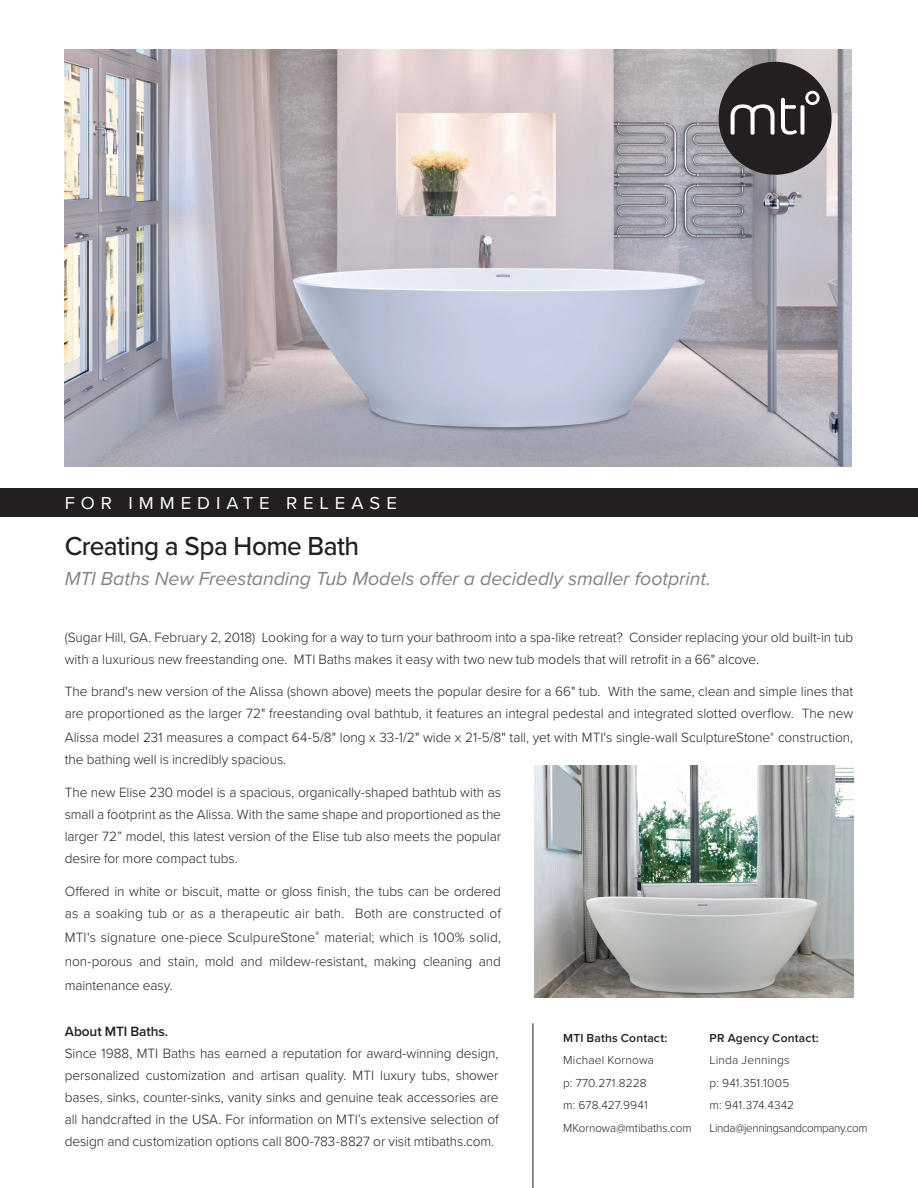
<style>
.page{position:relative;width:918px;height:1188px;background:#fff}
.page>*{position:absolute;margin:0;border:0;box-sizing:border-box;transform-origin:0 0}
.t1{font:500 27px "Proxima Nova";letter-spacing:-.025em;color:#231f20}
.t2{font:italic 19.5px "Proxima Nova";letter-spacing:-.005em;color:#808285}
.t3{font:18px "Proxima Nova";letter-spacing:.32em;color:#fff}
.t4{font:300 13.95px/22px "Proxima Nova";letter-spacing:-.005em;color:#231f20}
.t5{font:600 13.95px "Proxima Nova";letter-spacing:-.005em;color:#231f20}
.t6{font:300 12px "Proxima Nova";color:#231f20}
.t7{font:600 12px "Proxima Nova";letter-spacing:.015em;color:#231f20}
.t8{font:300 12px "Proxima Nova";letter-spacing:-.025em;color:#231f20;scale:.96 1}
</style>
<div class="page">
<img style="left:65px;top:49px;width:787px;height:417px">
<hr style="left:533px;top:1023px;width:1px;height:165px;background:#231f20">
<img style="left:535px;top:766px;width:318px;height:231px">
<div style="left:0;top:488px;width:918px;height:28px;background:#231f20"></div>
<div style="left:719px;top:62px;width:113px;height:113px;background:#231f20;border-radius:50%"></div>
<svg style="left:731px;top:91px;width:89px;height:44px"></svg>
<p class="t3" style="left:65px;top:490px;width:334px">FOR IMMEDIATE RELEASE</p>
<p class="t1" style="left:65px;top:526px;width:296px">Creating a Spa Home Bath</p>
<p class="t2" style="left:65px;top:564px;width:648px">MTI Baths New Freestanding Tub Models offer a decidedly smaller footprint.</p>
<p class="t4" style="left:65px;top:625px;width:790px">(Sugar Hill, GA. February 2, 2018) Looking for a way to turn your bathroom into a spa-like retreat? Consider replacing your old built-in tub with a luxurious new freestanding one. MTI Baths makes it easy with two new tub models that will retrofit in a 66" alcove.</p>
<p class="t4" style="left:65px;top:680px;width:790px">The brand's new version of the Alissa (shown above) meets the popular desire for a 66" tub. With the same, clean and simple lines that are proportioned as the larger 72" freestanding oval bathtub, it features an integral pedestal and integrated slotted overflow. The new</p>
<p class="t4" style="left:65px;top:726px;width:790px">Alissa model 231 measures a compact 64-5/8" long x 33-1/2" wide x 21-5/8" tall, yet with MTI's single-wall SculptureStone<sup>®</sup> construction, the bathing well is incredibly spacious.</p>
<p class="t4" style="left:65px;top:781px;width:438px;text-align:justify">The new Elise 230 model is a spacious, organically-shaped bathtub with as small a footprint as the Alissa. With the same shape and proportioned as the larger 72” model, this latest version of the Elise tub also meets the popular desire for more compact tubs.</p>
<p class="t4" style="left:65px;top:879px;width:438px">Offered in white or biscuit, matte or gloss finish, the tubs can be ordered as a soaking tub or as a therapeutic air bath. Both are constructed of</p>
<p class="t4" style="left:65px;top:924px;width:438px;line-height:24px;text-align:justify">MTI's signature one-piece SculpureStone<sup>®</sup> material; which is 100% solid, non-porous and stain, mold and mildew-resistant, making cleaning and maintenance easy.</p>
<p class="t5" style="left:65px;top:1021px;width:105px">About MTI Baths.</p>
<p class="t4" style="left:65px;top:1042px;width:435px;text-align:justify">Since 1988, MTI Baths has earned a reputation for award-winning design, personalized customization and artisan quality. MTI luxury tubs, shower bases, sinks, counter-sinks, vanity sinks and genuine teak accessories are all handcrafted in the USA. For information on MTI’s extensive selection of design and customization options call 800-783-8827 or visit mtibaths.com.</p>
<p class="t7" style="left:563px;top:1029px;width:106px">MTI Baths Contact:</p>
<p class="t6" style="left:563px;top:1051px;width:92px">Michael Kornowa</p>
<p class="t6" style="left:563px;top:1074px;width:85px">p: 770.271.8228</p>
<p class="t6" style="left:563px;top:1096px;width:86px">m: 678.427.9941</p>
<p class="t6" style="left:563px;top:1119px;width:130px">MKornowa@mtibaths.com</p>
<p class="t7" style="left:710px;top:1029px;width:111px">PR Agency Contact:</p>
<p class="t6" style="left:710px;top:1051px;width:82px">Linda Jennings</p>
<p class="t6" style="left:710px;top:1074px;width:81px">p: 941.351.1005</p>
<p class="t6" style="left:710px;top:1096px;width:86px">m: 941.374.4342</p>
<p class="t8" style="left:710px;top:1119px;width:166px">Linda@jenningsandcompany.com</p>
</div>
